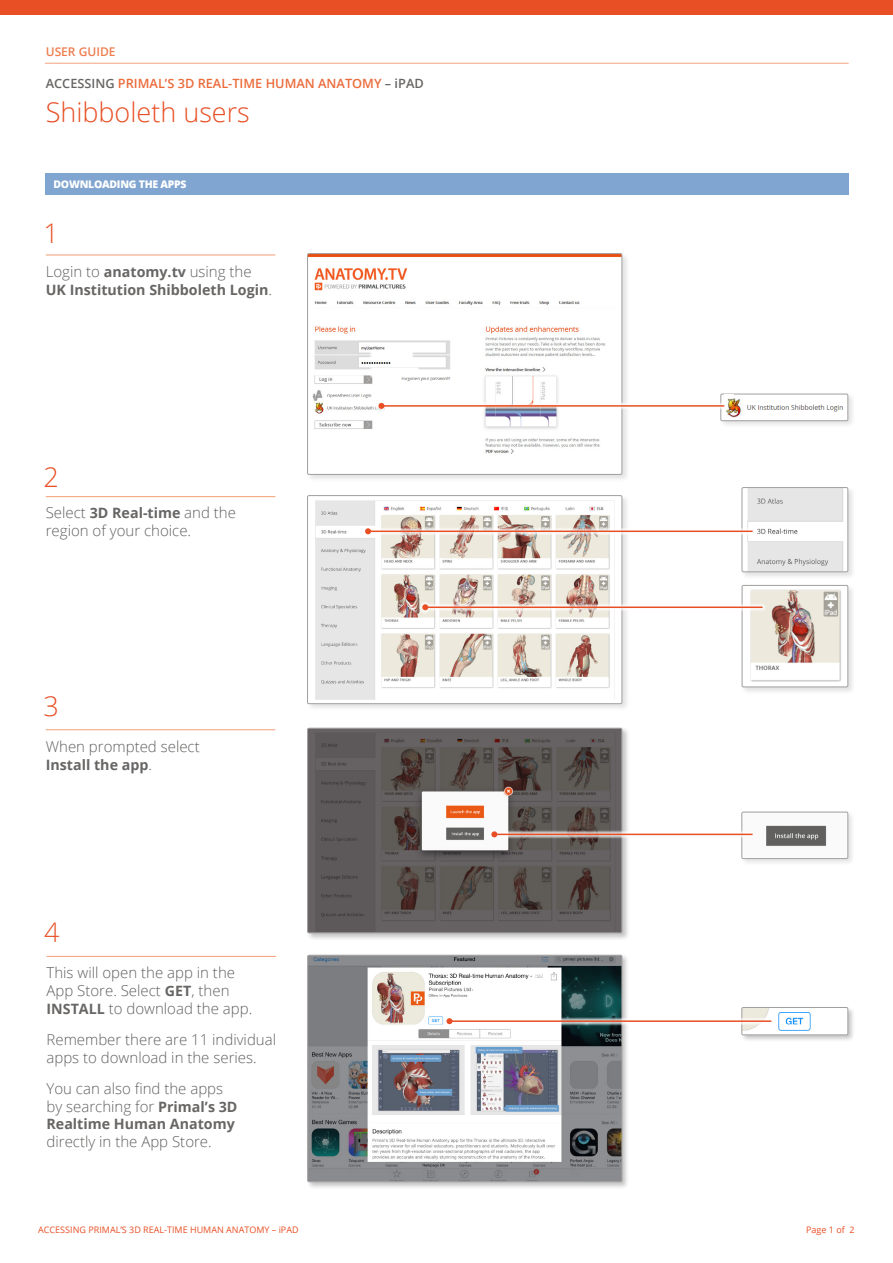
<style>
.page{position:relative;width:893px;height:1263px;background:#fff}
.page>*{position:absolute;margin:0;border:0;box-sizing:border-box;transform-origin:0 0}
.DOCUMENT_TITLE{font:300 27px "Open Sans";color:#e84f24}
.CALLOUT_LARGE_LEADER{font:300 15px/18px "Open Sans";color:#62605f}
.CALLOUT_LARGE_AFTER{font:300 15px/18px "Open Sans";color:#62605f}
.CALLOUT_LARGE_LEADER-2{font:700 14.25px "Open Sans";color:#686665}
.CALLOUT_LARGE_AFTER-2{font:700 14.25px "Open Sans";color:#686665}
.TO{font:600 12.75px "Open Sans";color:#eb6b3a}
.t1{font:600 12px "Open Sans";color:#ee7c4d}
.t2{font:800 10.5px "Open Sans";letter-spacing:-.025em;color:#fff}
.t3{font:9px "Open Sans";color:#e84f24}
.s1{color:#686665}
.s2{font-weight:700;font-size:14.25px;color:#686665}
.s3{font-weight:300;font-size:15px;color:#62605f}
</style>
<div class="page">
<div style="left:0;top:0;width:893px;height:15px;background:#e84f24"></div>
<div style="left:41px;top:59px;width:812px;height:9px;background:#fff;opacity:.54"></div>
<hr style="left:45px;top:63px;width:804px;height:1px;background:#f3a47e">
<div style="left:719px;top:392px;width:137px;height:37px;background:#231f20;opacity:.13"></div>
<img style="left:723px;top:396px;width:123px;height:23px">
<div style="left:721px;top:394px;width:127px;height:27px;border:1px solid #a29f9e;border-radius:2px"></div>
<svg style="left:724px;top:394px;width:10px;height:3px"></svg>
<hr style="left:46px;top:254px;width:229px;height:1px;background:#f3a47e">
<hr style="left:46px;top:496px;width:229px;height:1px;background:#f3a47e">
<hr style="left:46px;top:729px;width:229px;height:1px;background:#f3a47e">
<hr style="left:47px;top:956px;width:229px;height:1px;background:#f3a47e">
<div style="left:45px;top:174px;width:804px;height:21px;background:#80a5d1"></div>
<div style="left:306px;top:252px;width:324px;height:230px;background:#231f20;opacity:.13"></div>
<img style="left:309px;top:255px;width:311px;height:218px">
<div style="left:307px;top:253px;width:315px;height:222px;border:1px solid #a29f9e;border-radius:2px"></div>
<div style="left:306px;top:726px;width:324px;height:215px;background:#231f20;opacity:.27"></div>
<img style="left:309px;top:730px;width:311px;height:201px">
<div style="left:307px;top:728px;width:315px;height:205px;border:1px solid #a29f9e;border-radius:2px"></div>
<div style="left:306px;top:494px;width:324px;height:217px;background:#231f20;opacity:.13"></div>
<img style="left:309px;top:497px;width:311px;height:203px">
<div style="left:307px;top:495px;width:315px;height:209px;border:1px solid #a29f9e;border-radius:2px"></div>
<div style="left:306px;top:953px;width:323px;height:236px;background:#231f20;opacity:.27"></div>
<img style="left:309px;top:957px;width:311px;height:223px">
<div style="left:307px;top:955px;width:315px;height:227px;border:1px solid #a29f9e;border-radius:2px"></div>
<div style="left:740px;top:1006px;width:116px;height:36px;background:#231f20;opacity:.27"></div>
<img style="left:744px;top:1009px;width:102px;height:24px">
<div style="left:742px;top:1007px;width:106px;height:28px;border:1px solid #a29f9e;border-radius:2px"></div>
<div style="left:369px;top:348px;width:45px;height:13px;background:#fff"></div>
<div style="left:369px;top:366px;width:51px;height:12px;background:#fff"></div>
<div style="left:374px;top:399px;width:354px;height:14px;background:#fff"></div>
<hr style="left:381px;top:405px;width:343px;height:2px;background:#e84f24">
<svg style="left:378px;top:403px;width:6px;height:6px"></svg>
<div style="left:740px;top:486px;width:116px;height:94px;background:#231f20;opacity:.13"></div>
<img style="left:744px;top:489px;width:102px;height:81px">
<div style="left:742px;top:487px;width:106px;height:85px;border:1px solid #a29f9e;border-radius:2px"></div>
<div style="left:740px;top:810px;width:116px;height:56px;background:#231f20;opacity:.13"></div>
<img style="left:744px;top:814px;width:102px;height:43px">
<div style="left:742px;top:812px;width:106px;height:47px;border:1px solid #a29f9e;border-radius:2px"></div>
<div style="left:740px;top:584px;width:115px;height:111px;background:#231f20;opacity:.13"></div>
<img style="left:744px;top:587px;width:102px;height:98px">
<div style="left:742px;top:585px;width:106px;height:102px;border:1px solid #a29f9e;border-radius:2px"></div>
<div style="left:487px;top:827px;width:270px;height:14px;background:#fff;opacity:.75"></div>
<hr style="left:494px;top:834px;width:259px;height:1px;background:#e84f24">
<svg style="left:491px;top:831px;width:6px;height:6px"></svg>
<div style="left:442px;top:1014px;width:333px;height:14px;background:#fff;opacity:.75"></div>
<hr style="left:449px;top:1020px;width:322px;height:2px;background:#e84f24">
<svg style="left:446px;top:1018px;width:6px;height:6px"></svg>
<div style="left:361px;top:524px;width:396px;height:14px;background:#fff;opacity:.75"></div>
<hr style="left:368px;top:530px;width:385px;height:2px;background:#e84f24">
<svg style="left:365px;top:528px;width:6px;height:6px"></svg>
<div style="left:418px;top:600px;width:348px;height:14px;background:#fff;opacity:.75"></div>
<hr style="left:425px;top:606px;width:338px;height:2px;background:#e84f24">
<svg style="left:422px;top:604px;width:6px;height:6px"></svg>
<p class="t1" style="left:46px;top:43px;width:71px">USER GUIDE</p>
<p class="TO" style="left:46px;top:75px;width:380px"><span class="s1">ACCESSING</span> PRIMAL’S 3D REAL-TIME HUMAN ANATOMY <span class="s1">– iPAD</span></p>
<p class="DOCUMENT_TITLE" style="left:46px;top:94px;width:206px">Shibboleth users</p>
<p class="t2" style="left:54px;top:176px;width:135px">DOWNLOADING THE APPS</p>
<p class="DOCUMENT_TITLE" style="left:43px;top:215px;width:17px">1</p>
<p class="CALLOUT_LARGE_LEADER" style="left:46px;top:262px;width:207px">Login to <span class="s2">anatomy.tv</span> using the</p>
<p class="CALLOUT_LARGE_LEADER-2" style="left:46px;top:280px;width:228px">UK Institution Shibboleth Login<span class="s3">.</span></p>
<p class="DOCUMENT_TITLE" style="left:43px;top:458px;width:17px">2</p>
<p class="CALLOUT_LARGE_LEADER" style="left:46px;top:504px;width:192px">Select <span class="s2">3D Real-time</span> and the region of your choice.</p>
<p class="DOCUMENT_TITLE" style="left:43px;top:688px;width:17px">3</p>
<p class="CALLOUT_LARGE_LEADER" style="left:46px;top:737px;width:156px">When prompted select</p>
<p class="CALLOUT_LARGE_LEADER-2" style="left:46px;top:754px;width:108px">Install the app<span class="s3">.</span></p>
<p class="DOCUMENT_TITLE" style="left:44px;top:913px;width:17px">4</p>
<p class="CALLOUT_LARGE_LEADER" style="left:47px;top:963px;width:207px">This will open the app in the<br>App Store. Select <span class="s2">GET</span>, then<br><span class="s2">INSTALL</span> to download the app.</p>
<p class="CALLOUT_LARGE_AFTER" style="left:47px;top:1030px;width:231px">Remember there are 11 individual apps to download in the series.</p>
<p class="CALLOUT_LARGE_AFTER" style="left:47px;top:1079px;width:192px">You can also find the apps by searching for <span class="s2">Primal’s 3D</span></p>
<p class="CALLOUT_LARGE_AFTER-2" style="left:47px;top:1113px;width:190px">Realtime Human Anatomy</p>
<p class="CALLOUT_LARGE_AFTER" style="left:47px;top:1132px;width:167px">directly in the App Store.</p>
<p class="t3" style="left:38px;top:1224px;width:262px">ACCESSING PRIMAL’S 3D REAL-TIME HUMAN ANATOMY – iPAD</p>
<p class="t3" style="left:806px;top:1224px;width:50px">Page 1 of 2</p>
</div>
